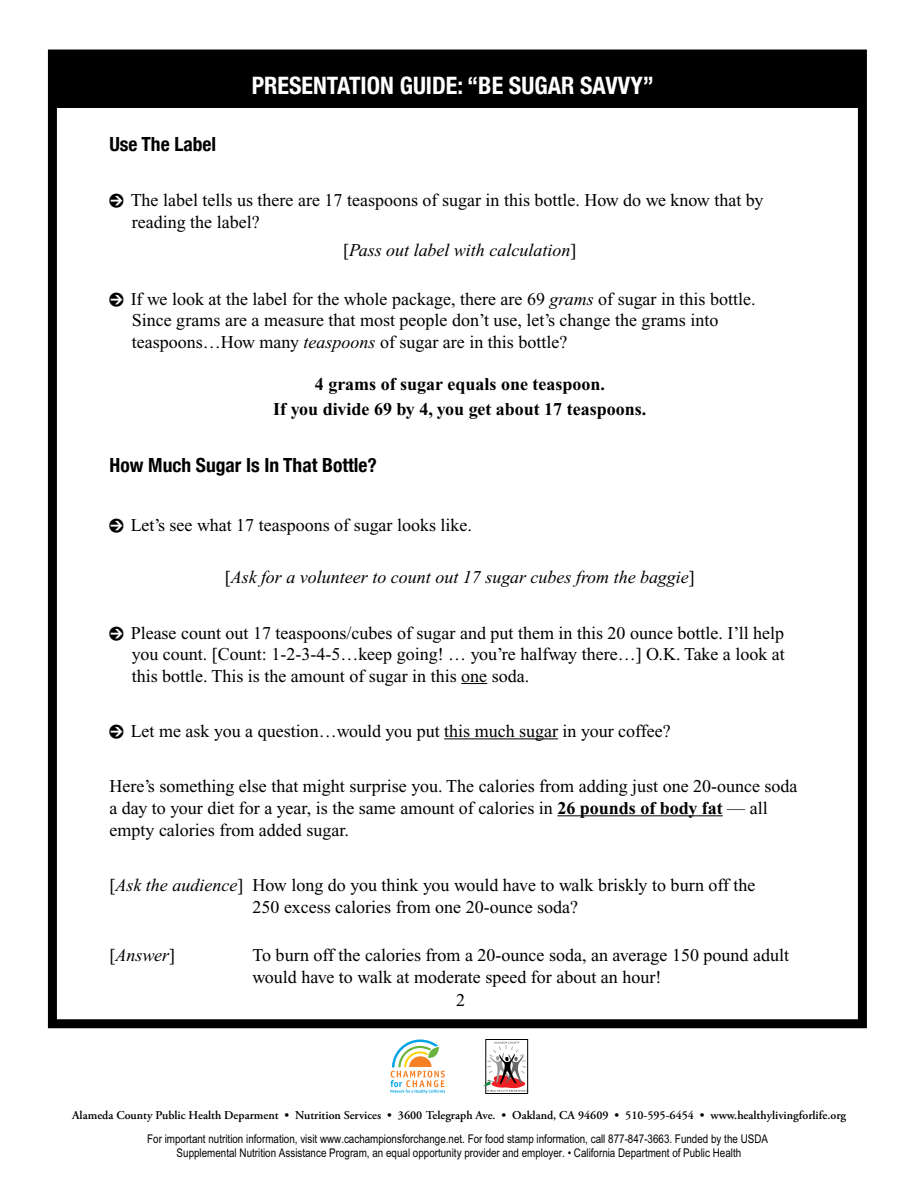
<style>
.page{position:relative;width:918px;height:1188px;background:#fff}
.page>*{position:absolute;margin:0;border:0;box-sizing:border-box;transform-origin:0 0}
.t1{font:700 condensed 24px "Helvetica Neue";color:#fff}
.t2{font:700 condensed 19.5px "Helvetica Neue";color:#000}
.t3{font:18px/21.6px "Times New Roman";color:#000}
.t4{font:italic 18px "Times New Roman";color:#000}
.t5{font:700 18px/25.2px "Times New Roman";color:#000;text-align:center}
.t6{font:12px/14.4px "Arial Narrow";color:#000;text-align:center}
.t7{font:600 12px "Adobe Garamond Pro";color:#000}
.s1{font-family:"Pointers"}
.s2{font-style:normal}
.s3{font-style:italic}
.s4{font-weight:700}
</style>
<div class="page">
<div style="left:48px;top:50px;width:819px;height:978px;border:9px solid #000"></div>
<svg style="left:461px;top:683px;width:26px;height:1px"></svg>
<hr style="left:444px;top:738px;width:114px;height:1px;background:#000">
<hr style="left:557px;top:815px;width:166px;height:1px;background:#000">
<div style="left:53px;top:52px;width:811px;height:56px;background:#000"></div>
<svg style="left:486px;top:1039px;width:42px;height:55px"></svg>
<svg style="left:483px;top:1042px;width:44px;height:50px"></svg>
<svg style="left:390px;top:1039px;width:55px;height:54px"></svg>
<p class="t2" style="left:110px;top:132px;width:108px">Use The Label</p>
<h1 class="t1" style="left:252px;top:71px;width:404px">PRESENTATION GUIDE: “BE SUGAR SAVVY”</h1>
<p class="t3" style="left:132px;top:189px;width:633px;text-indent:-22px"><span class="s1">0</span> The label tells us there are 17 teaspoons of sugar in this bottle. How do we know that by reading the label?</p>
<p class="t4" style="left:343px;top:240px;width:235px"><span class="s2">[</span>Pass out label with calculation<span class="s2">]</span></p>
<p class="t3" style="left:132px;top:288px;width:625px;text-indent:-22px"><span class="s1">0</span> If we look at the label for the whole package, there are 69 <span class="s3">grams</span> of sugar in this bottle.<br>Since grams are a measure that most people don’t use, let’s change the grams into teaspoons…How many <span class="s3">teaspoons</span> of sugar are in this bottle?</p>
<p class="t5" style="left:273px;top:371px;width:374px">4 grams of sugar equals one teaspoon.<br>If you divide 69 by 4, you get about 17 teaspoons.</p>
<p class="t2" style="left:110px;top:453px;width:269px">How Much Sugar Is In That Bottle?</p>
<p class="t3" style="left:110px;top:514px;width:364px"><span class="s1">0</span> Let’s see what 17 teaspoons of sugar looks like.</p>
<p class="t4" style="left:225px;top:568px;width:471px"><span class="s2">[</span>Ask for a volunteer to count out 17 sugar cubes from the baggie<span class="s2">]</span></p>
<p class="t3" style="left:132px;top:622px;width:655px;text-align:justify;text-indent:-22px"><span class="s1">0</span> Please count out 17 teaspoons/cubes of sugar and put them in this 20 ounce bottle. I’ll help you count. [Count: 1-2-3-4-5…keep going! … you’re halfway there…] O.K. Take a look at this bottle. This is the amount of sugar in this one soda.</p>
<p class="t3" style="left:110px;top:720px;width:563px"><span class="s1">0</span> Let me ask you a question…would you put this much sugar in your coffee?</p>
<p class="t3" style="left:110px;top:776px;width:690px">Here’s something else that might surprise you. The calories from adding just one 20-ounce soda a day to your diet for a year, is the same amount of calories in <span class="s4">26 pounds of body fat</span> — all empty calories from added sugar.</p>
<p class="t3" style="left:253px;top:874px;width:505px;text-indent:-143px">[<span class="s3">Ask the audience</span>] How long do you think you would have to walk briskly to burn off the<br>250 excess calories from one 20-ounce soda?</p>
<p class="t4" style="left:110px;top:946px;width:67px"><span class="s2">[</span>Answer<span class="s2">]</span></p>
<p class="t3" style="left:253px;top:944px;width:538px">To burn off the calories from a 20-ounce soda, an average 150 pound adult would have to walk at moderate speed for about an hour!</p>
<p class="t3" style="left:456px;top:990px;width:10px">2</p>
<p class="t7" style="left:72px;top:1108px;width:776px">Alameda County Public Health Deparment • Nutrition Services • 3600 Telegraph Ave. • Oakland, CA 94609 • 510-595-6454 • www.healthylivingforlife.org</p>
<p class="t6" style="left:147px;top:1131px;width:622px">For important nutrition information, visit www.cachampionsforchange.net. For food stamp information, call 877-847-3663. Funded by the USDA<br>Supplemental Nutrition Assistance Program, an equal opportunity provider and employer. • California Department of Public Health</p>
</div>
